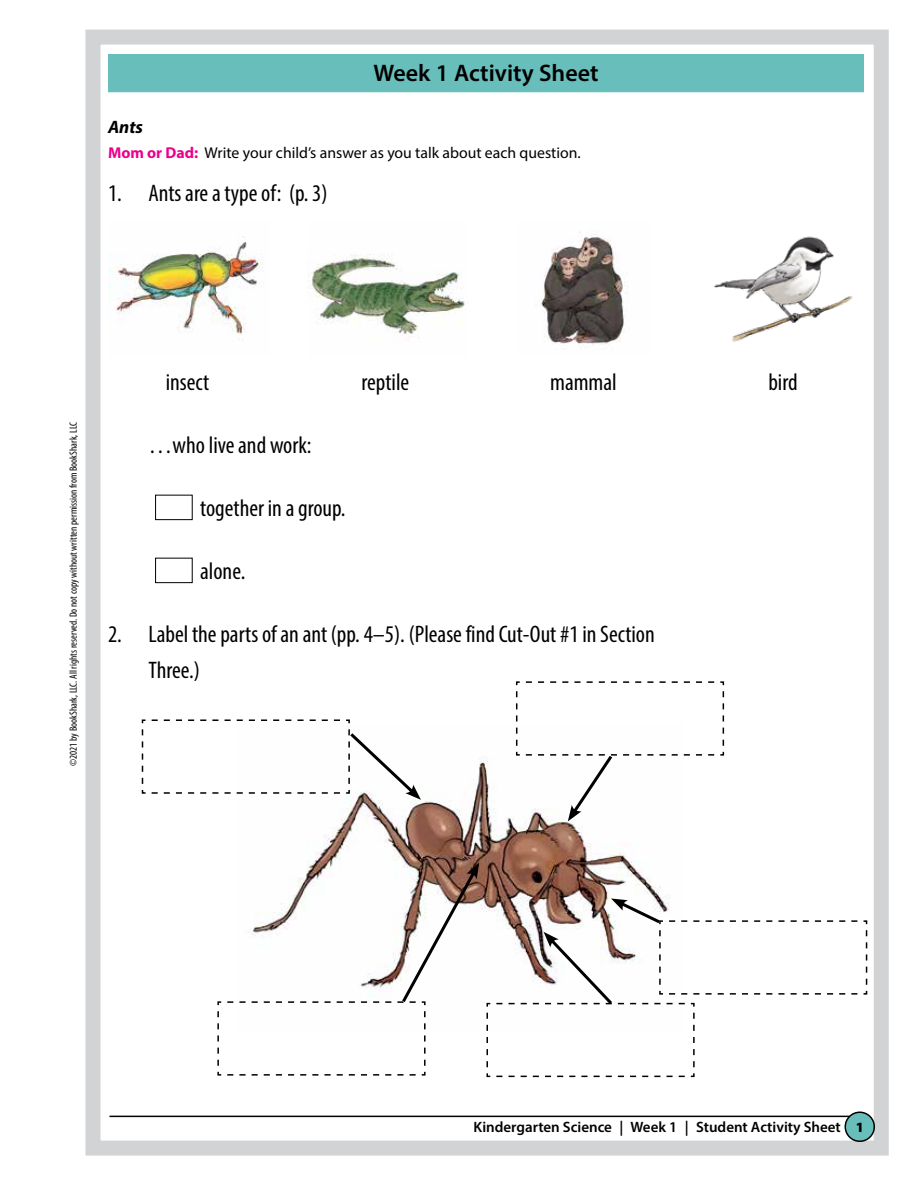
<style>
.page{position:relative;width:918px;height:1188px;background:#fff}
.page>*{position:absolute;margin:0;border:0;box-sizing:border-box;transform-origin:0 0}
.t1{font:condensed 24px/36px "Myriad Pro";color:#000}
.t2{font:600 24px "Myriad Pro";color:#000}
.t3{font:italic 700 18px "Myriad Pro";color:#000}
.t4{font:15.75px "Myriad Pro";color:#000}
.t5{font:600 15px "Myriad Pro";color:#000}
.t6{font:condensed 10.5px "Myriad Pro";color:#000}
.s1{font-weight:700;color:#ec008c}
.s2{font-weight:900;font-size:14.25px}
</style>
<div class="page">
<div style="left:155px;top:495px;width:38px;height:25px;border:1px solid #000"></div>
<div style="left:155px;top:558px;width:38px;height:25px;border:1px solid #000"></div>
<img style="left:714px;top:236px;width:139px;height:106px">
<img style="left:541px;top:232px;width:85px;height:116px">
<img style="left:307px;top:254px;width:158px;height:87px">
<img style="left:108px;top:236px;width:155px;height:99px">
<img style="left:307px;top:757px;width:363px;height:154px">
<svg style="left:515px;top:681px;width:210px;height:140px"></svg>
<svg style="left:217px;top:862px;width:262px;height:214px"></svg>
<svg style="left:141px;top:719px;width:280px;height:81px"></svg>
<svg style="left:486px;top:898px;width:382px;height:180px"></svg>
<div style="left:109px;top:55px;width:754px;height:37px;background:#67bebb"></div>
<div style="left:108px;top:54px;width:756px;height:38px;border:2px solid #67bebb"></div>
<div style="left:86px;top:30px;width:803px;height:1126px;border:15px solid #d1d3d4"></div>
<hr style="left:110px;top:1116px;width:752px;height:1px;background:#000">
<div style="left:845px;top:1112px;width:29px;height:29px;background:#67bebb;border-radius:50%"></div>
<div style="left:845px;top:1112px;width:30px;height:30px;border:2px solid #000;border-radius:50%"></div>
<p class="t2" style="left:373px;top:58px;width:227px">Week 1 Activity Sheet</p>
<p class="t3" style="left:108px;top:115px;width:37px">Ants</p>
<p class="t4" style="left:108px;top:143px;width:474px"><span class="s1">Mom or Dad:</span> Write your child’s answer as you talk about each question.</p>
<p class="t1" style="left:108px;top:175px;width:221px">1. Ants are a type of: (p. 3)</p>
<p class="t6" style="left:67px;top:766px;width:345px;rotate:-90deg">©2021 by BookShark, LLC. All rights reserved. Do not copy without written permission from BookShark, LLC</p>
<p class="t1" style="left:166px;top:364px;width:45px">insect</p>
<p class="t1" style="left:362px;top:364px;width:49px">reptile</p>
<p class="t1" style="left:550px;top:364px;width:68px">mammal</p>
<p class="t1" style="left:768px;top:364px;width:31px">bird</p>
<p class="t1" style="left:148px;top:427px;width:165px">…who live and work:</p>
<p class="t1" style="left:200px;top:490px;width:147px">together in a group.</p>
<p class="t1" style="left:200px;top:553px;width:47px">alone.</p>
<p class="t1" style="left:148px;top:616px;width:508px;text-indent:-40px">2. Label the parts of an ant (pp. 4–5). (Please find Cut-Out #1 in Section<br>Three.)</p>
<p class="t5" style="left:474px;top:1118px;width:392px">Kindergarten Science | Week 1 | Student Activity Sheet <span class="s2">1</span></p>
</div>
